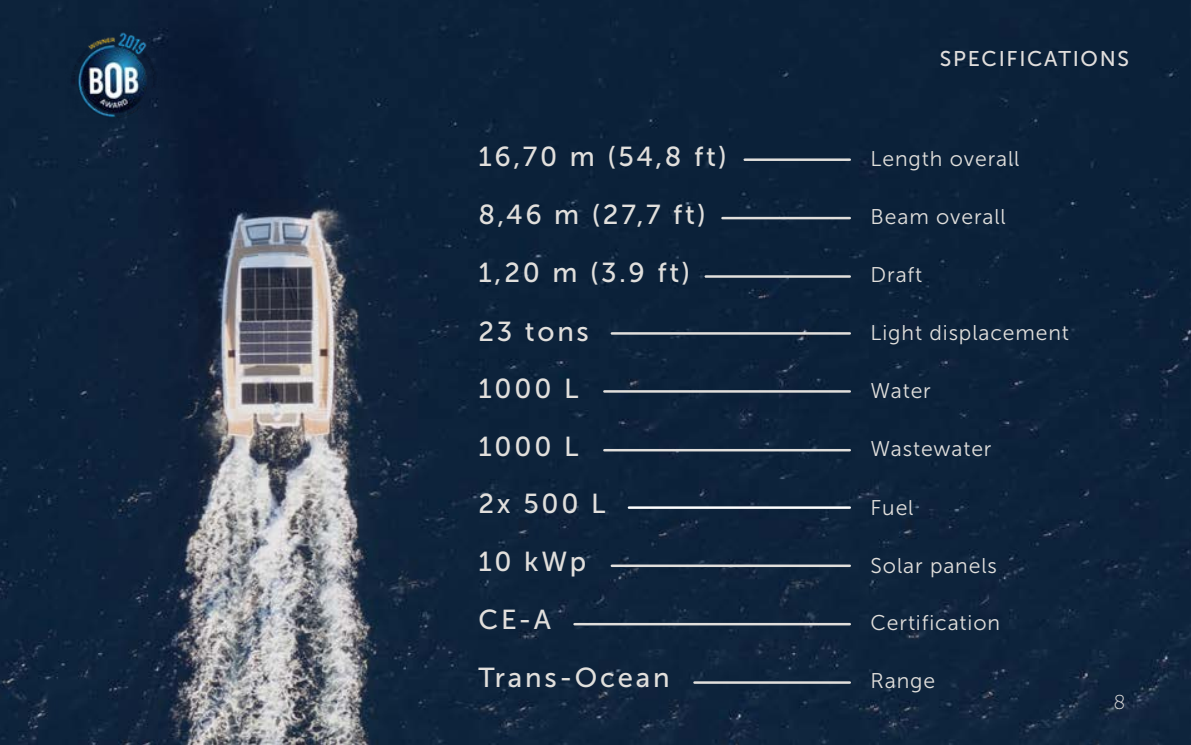
<style>
.page{position:relative;width:1191px;height:745px;background:#fff}
.page>*{position:absolute;margin:0;border:0;box-sizing:border-box;transform-origin:0 0}
.t1{font:27.38px/57.8px "Museo Sans 500";letter-spacing:.1em;color:#e1dfdc}
.t2{font:21.25px "Museo Sans 300";letter-spacing:.04em;color:#e1dfdc}
.t3{font:21.25px "Museo Sans 500";letter-spacing:.08em;color:#e1dedc}
.t4{font:20px "Museo Sans 100";color:#e1dfdc}
</style>
<div class="page">
<img style="left:0;top:0;width:1190px;height:744px">
<hr style="left:611px;top:332px;width:238px;height:2px;background:#e1dfdc">
<hr style="left:611px;top:564px;width:238px;height:2px;background:#e1dfdc">
<hr style="left:744px;top:158px;width:105px;height:3px;background:#e1dfdc">
<hr style="left:604px;top:448px;width:245px;height:3px;background:#e1dfdc">
<hr style="left:694px;top:681px;width:155px;height:2px;background:#e1dfdc">
<hr style="left:705px;top:275px;width:144px;height:2px;background:#e1dfdc">
<hr style="left:574px;top:622px;width:275px;height:3px;background:#e1dfdc">
<hr style="left:722px;top:217px;width:127px;height:2px;background:#e1dfdc">
<hr style="left:628px;top:506px;width:221px;height:2px;background:#fff">
<img style="left:65px;top:26px;width:97px;height:97px">
<hr style="left:604px;top:390px;width:245px;height:2px;background:#e1dfdc">
<p class="t1" style="left:478px;top:128px;width:250px">16,70 m (54,8 ft)<br>8,46 m (27,7 ft)<br>1,20 m (3.9 ft)<br>23 tons<br>1000 L<br>1000 L<br>2x 500 L<br>10 kWp<br>CE-A<br>Trans-Ocean</p>
<p class="t3" style="left:939px;top:47px;width:191px">SPECIFICATIONS</p>
<p class="t2" style="left:870px;top:147px;width:150px">Length overall</p>
<p class="t2" style="left:870px;top:205px;width:137px">Beam overall</p>
<p class="t2" style="left:870px;top:263px;width:53px">Draft</p>
<p class="t2" style="left:870px;top:321px;width:200px">Light displacement</p>
<p class="t2" style="left:870px;top:379px;width:62px">Water</p>
<p class="t2" style="left:870px;top:437px;width:122px">Wastewater</p>
<p class="t2" style="left:870px;top:495px;width:44px">Fuel</p>
<p class="t2" style="left:870px;top:553px;width:128px">Solar panels</p>
<p class="t2" style="left:870px;top:611px;width:131px">Certification</p>
<p class="t2" style="left:870px;top:668px;width:66px">Range</p>
<p class="t4" style="left:1113px;top:690px;width:14px">8</p>
</div>
